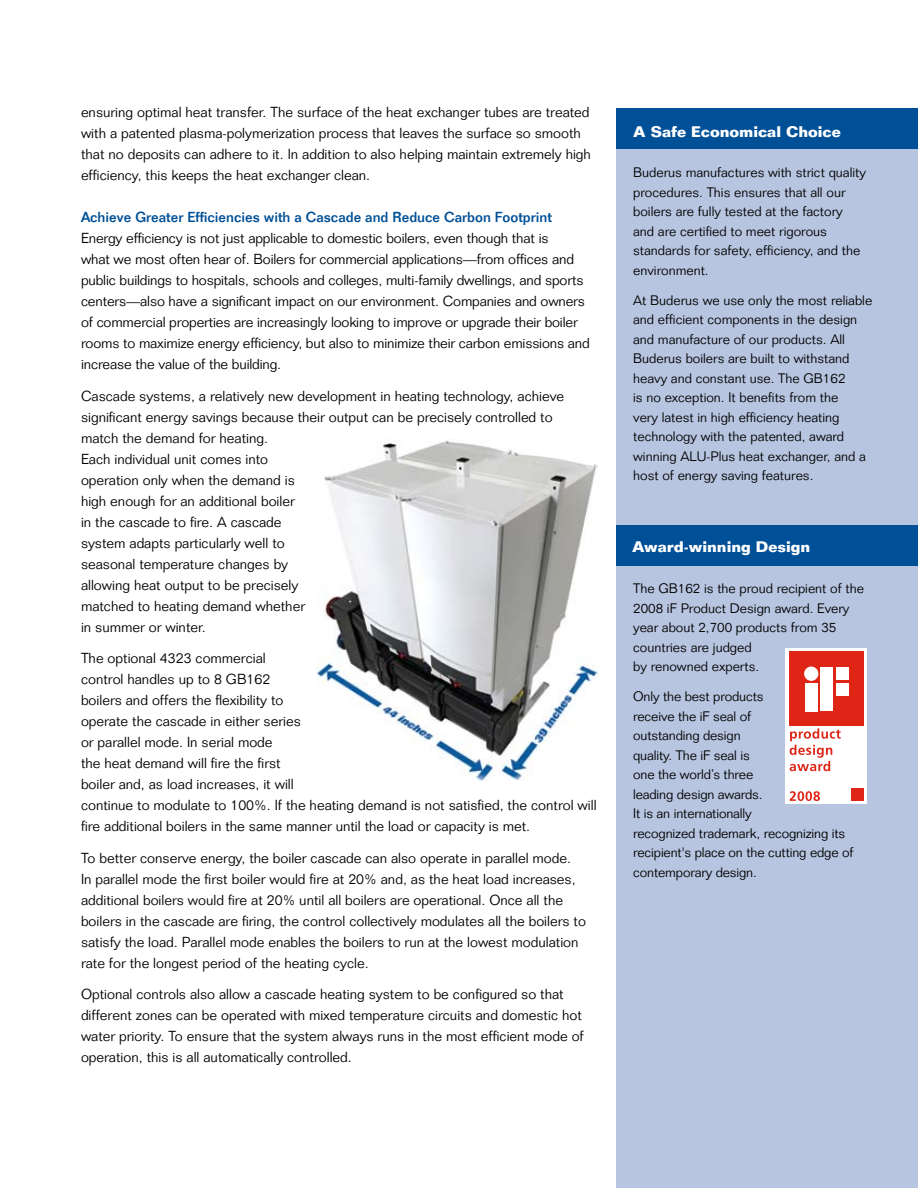
<style>
.page{position:relative;width:918px;height:1188px;background:#fff}
.page>*{position:absolute;margin:0;border:0;box-sizing:border-box;transform-origin:0 0}
.t1{font:700 15px "Folio";color:#fff}
.t2{font:300 14.25px/21px "Folio";color:#000}
.t3{font:500 14.25px "Folio";color:#005097}
.t4{font:300 13.5px/19.5px "Folio";color:#000}
</style>
<div class="page">
<div style="left:616px;top:144px;width:302px;height:1044px;background:#b8c5e0"></div>
<div style="left:616px;top:108px;width:302px;height:41px;background:#005097"></div>
<div style="left:786px;top:648px;width:81px;height:156px;background:#fff"></div>
<svg style="left:790px;top:791px;width:30px;height:10px"></svg>
<svg style="left:790px;top:728px;width:51px;height:43px"></svg>
<div style="left:851px;top:788px;width:13px;height:13px;background:#de2516"></div>
<div style="left:789px;top:651px;width:75px;height:75px;background:#de2516"></div>
<div style="left:805px;top:683px;width:13px;height:28px;background:#fff"></div>
<div style="left:804px;top:667px;width:14px;height:14px;background:#fff;border-radius:50%"></div>
<div style="left:836px;top:667px;width:13px;height:13px;background:#fff"></div>
<div style="left:821px;top:667px;width:12px;height:44px;background:#fff"></div>
<div style="left:836px;top:683px;width:13px;height:13px;background:#fff"></div>
<img style="left:317px;top:440px;width:280px;height:341px">
<div style="left:616px;top:525px;width:302px;height:40px;background:#005097"></div>
<p class="t2" style="left:81px;top:102px;width:512px">ensuring optimal heat transfer. The surface of the heat exchanger tubes are treated with a patented plasma-polymerization process that leaves the surface so smooth that no deposits can adhere to it. In addition to also helping maintain extremely high efficiency, this keeps the heat exchanger clean.</p>
<p class="t3" style="left:81px;top:209px;width:472px">Achieve Greater Efficiencies with a Cascade and Reduce Carbon Footprint</p>
<p class="t2" style="left:81px;top:228px;width:510px">Energy efficiency is not just applicable to domestic boilers, even though that is<br>what we most often hear of. Boilers for commercial applications—from offices and public buildings to hospitals, schools and colleges, multi-family dwellings, and sports centers—also have a significant impact on our environment. Companies and owners of commercial properties are increasingly looking to improve or upgrade their boiler rooms to maximize energy efficiency, but also to minimize their carbon emissions and increase the value of the building.</p>
<p class="t2" style="left:81px;top:385px;width:485px">Cascade systems, a relatively new development in heating technology, achieve significant energy savings because their output can be precisely controlled to match the demand for heating.<br>Each individual unit comes into<br>operation only when the demand is<br>high enough for an additional boiler<br>in the cascade to fire. A cascade<br>system adapts particularly well to<br>seasonal temperature changes by<br>allowing heat output to be precisely<br>matched to heating demand whether<br>in summer or winter.</p>
<p class="t2" style="left:81px;top:648px;width:517px">The optional 4323 commercial<br>control handles up to 8 GB162<br>boilers and offers the flexibility to<br>operate the cascade in either series<br>or parallel mode. In serial mode<br>the heat demand will fire the first<br>boiler and, as load increases, it will<br>continue to modulate to 100%. If the heating demand is not satisfied, the control will fire additional boilers in the same manner until the load or capacity is met.</p>
<p class="t2" style="left:81px;top:847px;width:506px">To better conserve energy, the boiler cascade can also operate in parallel mode.<br>In parallel mode the first boiler would fire at 20% and, as the heat load increases, additional boilers would fire at 20% until all boilers are operational. Once all the boilers in the cascade are firing, the control collectively modulates all the boilers to satisfy the load. Parallel mode enables the boilers to run at the lowest modulation rate for the longest period of the heating cycle.</p>
<p class="t2" style="left:81px;top:984px;width:504px">Optional controls also allow a cascade heating system to be configured so that different zones can be operated with mixed temperature circuits and domestic hot water priority. To ensure that the system always runs in the most efficient mode of operation, this is all automatically controlled.</p>
<p class="t1" style="left:633px;top:122px;width:209px">A Safe Economical Choice</p>
<p class="t4" style="left:633px;top:163px;width:234px">Buderus manufactures with strict quality procedures. This ensures that all our boilers are fully tested at the factory and are certified to meet rigorous standards for safety, efficiency, and the environment.</p>
<p class="t4" style="left:633px;top:290px;width:241px">At Buderus we use only the most reliable and efficient components in the design and manufacture of our products. All Buderus boilers are built to withstand heavy and constant use. The GB162<br>is no exception. It benefits from the<br>very latest in high efficiency heating technology with the patented, award winning ALU-Plus heat exchanger, and a host of energy saving features.</p>
<p class="t1" style="left:632px;top:538px;width:180px">Award-winning Design</p>
<p class="t4" style="left:633px;top:579px;width:232px">The GB162 is the proud recipient of the<br>2008 iF Product Design award. Every year about 2,700 products from 35 countries are judged<br>by renowned experts.</p>
<p class="t4" style="left:633px;top:687px;width:222px">Only the best products<br>receive the iF seal of<br>outstanding design<br>quality. The iF seal is<br>one the world’s three<br>leading design awards.<br>It is an internationally<br>recognized trademark, recognizing its recipient's place on the cutting edge of contemporary design.</p>
</div>
